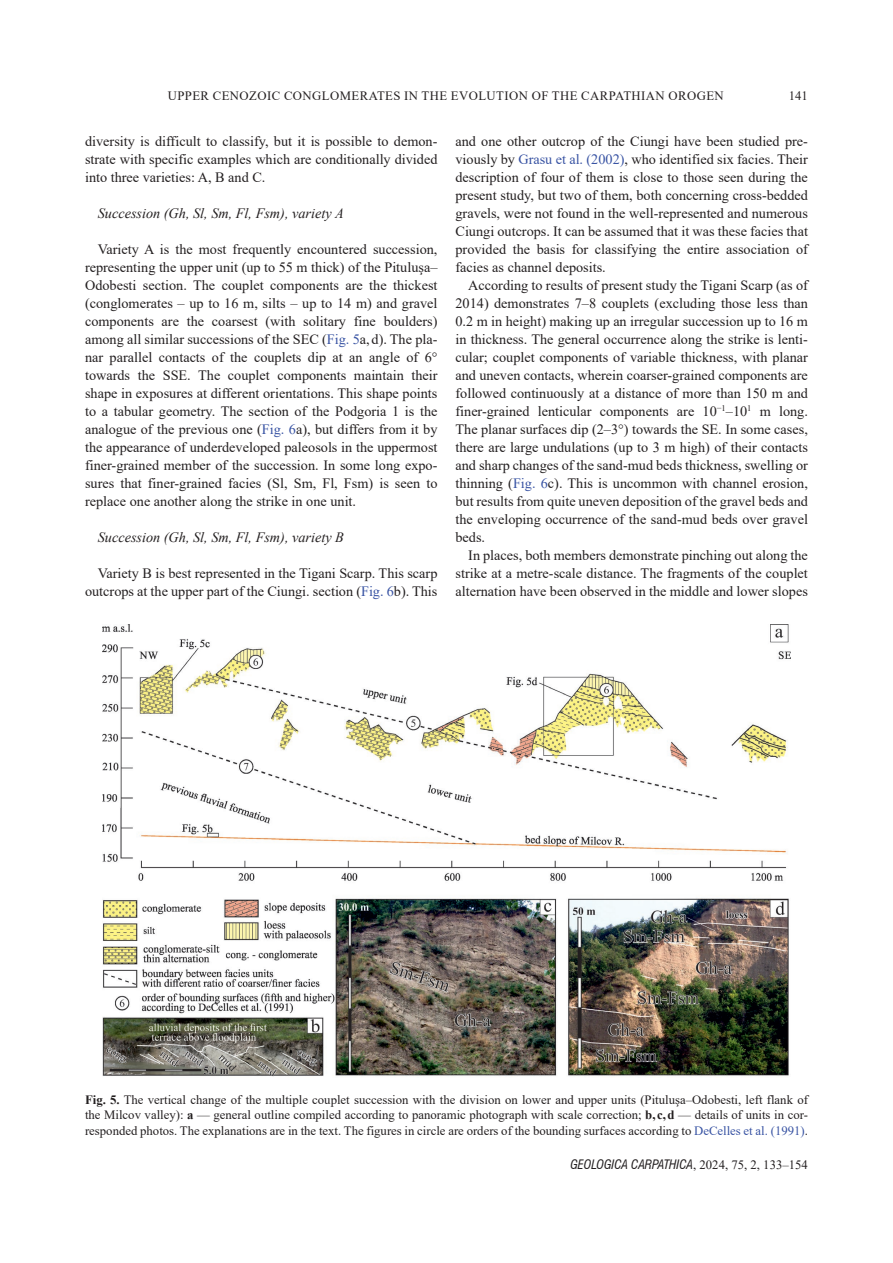
<style>
.page{position:relative;width:893px;height:1263px;background:#fff}
.page>*{position:absolute;margin:0;border:0;box-sizing:border-box;transform-origin:0 0}
._09_body_text{font:14.25px/18px "Times New Roman";color:#231f20;text-align:justify}
._07_nadpis_1_1_1{font:italic 14.25px "Times New Roman";color:#231f20}
._10_figure___table{font:12.75px/15.3px "Times New Roman";letter-spacing:.035em;color:#231f20;text-align:justify}
.t1{font:italic condensed 12.75px "Swiss 721 BT";color:#231f20}
.s1{color:#3853a3}
.s2{font-weight:700}
.s3{font-family:"Times New Roman";font-style:normal;font-stretch:normal}
</style>
<div class="page">
<img style="left:102px;top:624px;width:688px;height:453px">
<p class="_10_figure___table" style="left:168px;top:88px;width:558px">UPPER CENOZOIC CONGLOMERATES IN THE EVOLUTION OF THE CARPATHIAN OROGEN</p>
<p class="_10_figure___table" style="left:789px;top:88px;width:21px">141</p>
<p class="_09_body_text" style="left:85px;top:131px;width:354px">diversity is difficult to classify, but it is possible to demon&shy;strate with specific examples which are conditionally divided into three varieties: A, B and C.</p>
<p class="_07_nadpis_1_1_1" style="left:98px;top:203px;width:247px">Succession (Gh, Sl, Sm, Fl, Fsm), variety A</p>
<p class="_09_body_text" style="left:85px;top:239px;width:354px;text-indent:13px">Variety A is the most frequently encountered succession, representing the upper unit (up to 55 m thick) of the Pituluşa– Odobesti section. The couplet components are the thickest (conglomerates – up to 16 m, silts – up to 14 m) and gravel components are the coarsest (with solitary fine boulders) among all similar successions of the SEC (<span class="s1">Fig. 5</span>a, d). The pla&shy;nar parallel contacts of the couplets dip at an angle of 6° towards the SSE. The couplet components maintain their shape in exposures at different orientations. This shape points to a tabular geometry. The section of the Podgoria 1 is the analogue of the previous one (<span class="s1">Fig. 6</span>a), but differs from it by the appearance of underdeveloped paleosols in the uppermost finer-grained member of the succession. In some long expo&shy;sures that finer-grained facies (Sl, Sm, Fl, Fsm) is seen to replace one another along the strike in one unit.</p>
<p class="_07_nadpis_1_1_1" style="left:98px;top:527px;width:248px">Succession (Gh, Sl, Sm, Fl, Fsm), variety B</p>
<p class="_09_body_text" style="left:85px;top:563px;width:354px;text-align:right">Variety B is best represented in the Tigani Scarp. This scarp outcrops at the upper part of the Ciungi. section (<span class="s1">Fig. 6</span>b). This</p>
<p class="_09_body_text" style="left:455px;top:131px;width:354px">and one other outcrop of the Ciungi have been studied pre&shy;viously by <span class="s1">Grasu et al. (2002)</span>, who identified six facies. Their description of four of them is close to those seen during the present study, but two of them, both concerning cross-bedded gravels, were not found in the well-represented and numerous Ciungi outcrops. It can be assumed that it was these facies that provided the basis for classifying the entire association of facies as channel deposits.</p>
<p class="_09_body_text" style="left:455px;top:275px;width:354px;text-indent:13px">According to results of present study the Tigani Scarp (as of 2014) demonstrates 7–8 couplets (excluding those less than 0.2 m in height) making up an irregular succession up to 16 m in thickness. The general occurrence along the strike is lenti&shy;cular; couplet components of variable thickness, with planar and uneven contacts, wherein coarser-grained components are followed continuously at a distance of more than 150 m and finer-grained lenticular components are 10<sup>−1</sup>–10<sup>1</sup> m long.<br>The planar surfaces dip (2–3°) towards the SE. In some cases, there are large undulations (up to 3 m high) of their contacts and sharp changes of the sand-mud beds thickness, swelling or thinning (<span class="s1">Fig. 6</span>c). This is uncommon with channel erosion, but results from quite uneven deposition of the gravel beds and the enveloping occurrence of the sand-mud beds over gravel beds.</p>
<p class="_09_body_text" style="left:455px;top:545px;width:354px;text-indent:13px">In places, both members demonstrate pinching out along the strike at a metre-scale distance. The fragments of the couplet alternation have been observed in the middle and lower slopes</p>
<p class="_10_figure___table" style="left:85px;top:1092px;width:724px"><span class="s2">Fig. 5.</span> The vertical change of the multiple couplet succession with the division on lower and upper units (Pituluşa–Odobesti, left flank of the Milcov valley): <span class="s2">a</span> — general outline compiled according to panoramic photograph with scale correction; <span class="s2">b, c,d</span> — details of units in cor&shy;responded photos. The explanations are in the text. The figures in circle are orders of the bounding surfaces according to <span class="s1">DeCelles et al. (1991)</span>.</p>
<p class="t1" style="left:570px;top:1157px;width:239px">GEOLOGICA CARPATHICA<span class="s3">, 2024, 75, 2, 133–154</span></p>
</div>
